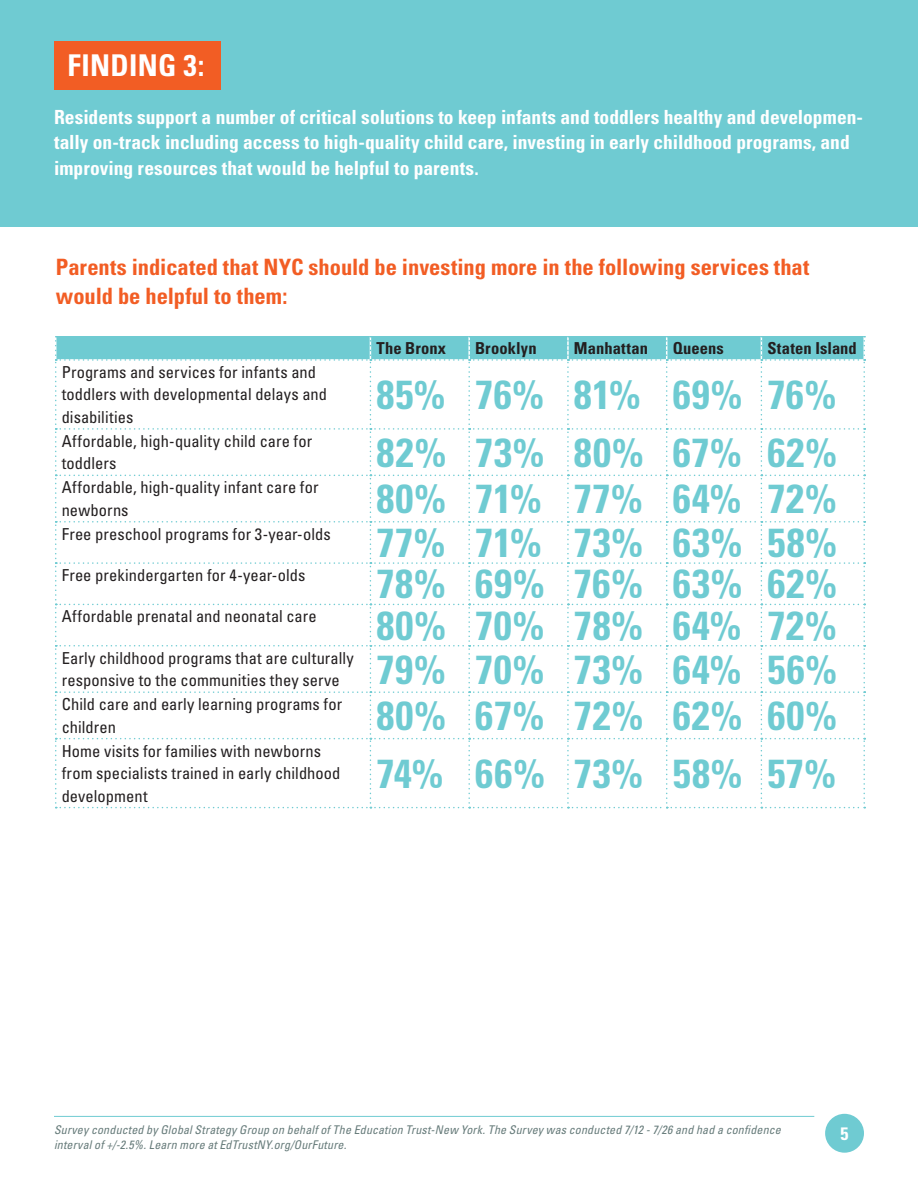
<style>
.page{position:relative;width:918px;height:1188px;background:#fff}
.page>*{position:absolute;margin:0;border:0;box-sizing:border-box;transform-origin:0 0}
.blue_bold_numbers{font:700 condensed 40.5px "Univers LT Std";letter-spacing:.02em;color:#6fcbd2}
.headers{font:700 condensed 30px "Univers LT Std";letter-spacing:.01em;color:#fff}
.subhead_orange{font:700 condensed 22.5px/28.5px "Univers LT Std";color:#f25d24}
.body_text{font:700 condensed 19.5px/25.5px "Univers LT Std";color:#fff}
.t1{font:700 condensed 18px "Univers LT Std";color:#fff}
.body_text-2{font:condensed 16.5px/22.5px "Univers LT Std";letter-spacing:.005em;color:#231f20}
.body_text-3{font:700 condensed 16.5px "Univers LT Std";letter-spacing:.005em;color:#231f20}
.t2{font:italic condensed 12px/14.4px "Univers LT Std";letter-spacing:.015em;color:#667b7a}
</style>
<div class="page">
<hr style="left:54px;top:1116px;width:760px;height:1px;background:#6fcbd2">
<div style="left:825px;top:1114px;width:39px;height:39px;background:#6fcbd2;border-radius:50%"></div>
<div style="left:0;top:0;width:918px;height:227px;background:#6fcbd2"></div>
<div style="left:54px;top:41px;width:166px;height:49px;background:#f25d24"></div>
<svg style="left:55px;top:336px;width:810px;height:472px"></svg>
<p class="headers" style="left:68px;top:47px;width:138px">FINDING 3:</p>
<p class="body_text" style="left:54px;top:104px;width:811px">Residents support a number of critical solutions to keep infants and toddlers healthy and developmen&shy;tally on-track including access to high-quality child care, investing in early childhood programs, and improving resources that would be helpful to parents.</p>
<p class="subhead_orange" style="left:56px;top:253px;width:755px">Parents indicated that NYC should be investing more in the following services that would be helpful to them:</p>
<p class="body_text-2" style="left:62px;top:361px;width:267px">Programs and services for infants and toddlers with developmental delays and disabilities</p>
<p class="body_text-3" style="left:376px;top:338px;width:71px">The Bronx</p>
<p class="body_text-3" style="left:475px;top:338px;width:63px">Brooklyn</p>
<p class="body_text-3" style="left:574px;top:338px;width:75px">Manhattan</p>
<p class="body_text-3" style="left:673px;top:338px;width:53px">Queens</p>
<p class="body_text-3" style="left:767px;top:338px;width:91px">Staten Island</p>
<p class="blue_bold_numbers" style="left:376px;top:370px;width:71px">85%</p>
<p class="blue_bold_numbers" style="left:475px;top:370px;width:70px">76%</p>
<p class="blue_bold_numbers" style="left:574px;top:370px;width:68px">81%</p>
<p class="blue_bold_numbers" style="left:673px;top:370px;width:71px">69%</p>
<p class="blue_bold_numbers" style="left:767px;top:370px;width:70px">76%</p>
<p class="body_text-2" style="left:62px;top:429px;width:252px">Affordable, high-quality child care for toddlers</p>
<p class="blue_bold_numbers" style="left:376px;top:428px;width:71px">82%</p>
<p class="blue_bold_numbers" style="left:475px;top:428px;width:71px">73%</p>
<p class="blue_bold_numbers" style="left:574px;top:428px;width:71px">80%</p>
<p class="blue_bold_numbers" style="left:673px;top:428px;width:70px">67%</p>
<p class="blue_bold_numbers" style="left:767px;top:428px;width:71px">62%</p>
<p class="body_text-2" style="left:62px;top:476px;width:258px">Affordable, high-quality infant care for newborns</p>
<p class="blue_bold_numbers" style="left:376px;top:474px;width:71px">80%</p>
<p class="blue_bold_numbers" style="left:475px;top:474px;width:68px">71%</p>
<p class="blue_bold_numbers" style="left:574px;top:474px;width:70px">77%</p>
<p class="blue_bold_numbers" style="left:673px;top:474px;width:70px">64%</p>
<p class="blue_bold_numbers" style="left:767px;top:474px;width:71px">72%</p>
<p class="body_text-2" style="left:62px;top:522px;width:271px">Free preschool programs for 3-year-olds</p>
<p class="blue_bold_numbers" style="left:376px;top:518px;width:70px">77%</p>
<p class="blue_bold_numbers" style="left:475px;top:518px;width:68px">71%</p>
<p class="blue_bold_numbers" style="left:574px;top:518px;width:71px">73%</p>
<p class="blue_bold_numbers" style="left:673px;top:518px;width:71px">63%</p>
<p class="blue_bold_numbers" style="left:767px;top:518px;width:71px">58%</p>
<p class="body_text-2" style="left:62px;top:564px;width:245px">Free prekindergarten for 4-year-olds</p>
<p class="blue_bold_numbers" style="left:376px;top:559px;width:71px">78%</p>
<p class="blue_bold_numbers" style="left:475px;top:559px;width:71px">69%</p>
<p class="blue_bold_numbers" style="left:574px;top:559px;width:70px">76%</p>
<p class="blue_bold_numbers" style="left:673px;top:559px;width:71px">63%</p>
<p class="blue_bold_numbers" style="left:767px;top:559px;width:71px">62%</p>
<p class="body_text-2" style="left:62px;top:605px;width:256px">Affordable prenatal and neonatal care</p>
<p class="blue_bold_numbers" style="left:376px;top:601px;width:71px">80%</p>
<p class="blue_bold_numbers" style="left:475px;top:601px;width:71px">70%</p>
<p class="blue_bold_numbers" style="left:574px;top:601px;width:71px">78%</p>
<p class="blue_bold_numbers" style="left:673px;top:601px;width:70px">64%</p>
<p class="blue_bold_numbers" style="left:767px;top:601px;width:71px">72%</p>
<p class="body_text-2" style="left:62px;top:646px;width:294px">Early childhood programs that are culturally responsive to the communities they serve</p>
<p class="blue_bold_numbers" style="left:376px;top:644px;width:71px">79%</p>
<p class="blue_bold_numbers" style="left:475px;top:644px;width:71px">70%</p>
<p class="blue_bold_numbers" style="left:574px;top:644px;width:71px">73%</p>
<p class="blue_bold_numbers" style="left:673px;top:644px;width:70px">64%</p>
<p class="blue_bold_numbers" style="left:767px;top:644px;width:71px">56%</p>
<p class="body_text-2" style="left:62px;top:693px;width:282px">Child care and early learning programs for children</p>
<p class="blue_bold_numbers" style="left:376px;top:691px;width:71px">80%</p>
<p class="blue_bold_numbers" style="left:475px;top:691px;width:70px">67%</p>
<p class="blue_bold_numbers" style="left:574px;top:691px;width:71px">72%</p>
<p class="blue_bold_numbers" style="left:673px;top:691px;width:71px">62%</p>
<p class="blue_bold_numbers" style="left:767px;top:691px;width:71px">60%</p>
<p class="body_text-2" style="left:62px;top:739px;width:280px">Home visits for families with newborns from specialists trained in early childhood development</p>
<p class="blue_bold_numbers" style="left:376px;top:749px;width:68px">74%</p>
<p class="blue_bold_numbers" style="left:475px;top:749px;width:71px">66%</p>
<p class="blue_bold_numbers" style="left:574px;top:749px;width:71px">73%</p>
<p class="blue_bold_numbers" style="left:673px;top:749px;width:71px">58%</p>
<p class="blue_bold_numbers" style="left:767px;top:749px;width:70px">57%</p>
<p class="t2" style="left:54px;top:1123px;width:728px">Survey conducted by Global Strategy Group on behalf of The Education Trust-New York. The Survey was conducted 7/12 - 7/26 and had a confidence interval of +/-2.5%. Learn more at EdTrustNY.org/OurFuture.</p>
<p class="t1" style="left:841px;top:1123px;width:9px">5</p>
</div>
